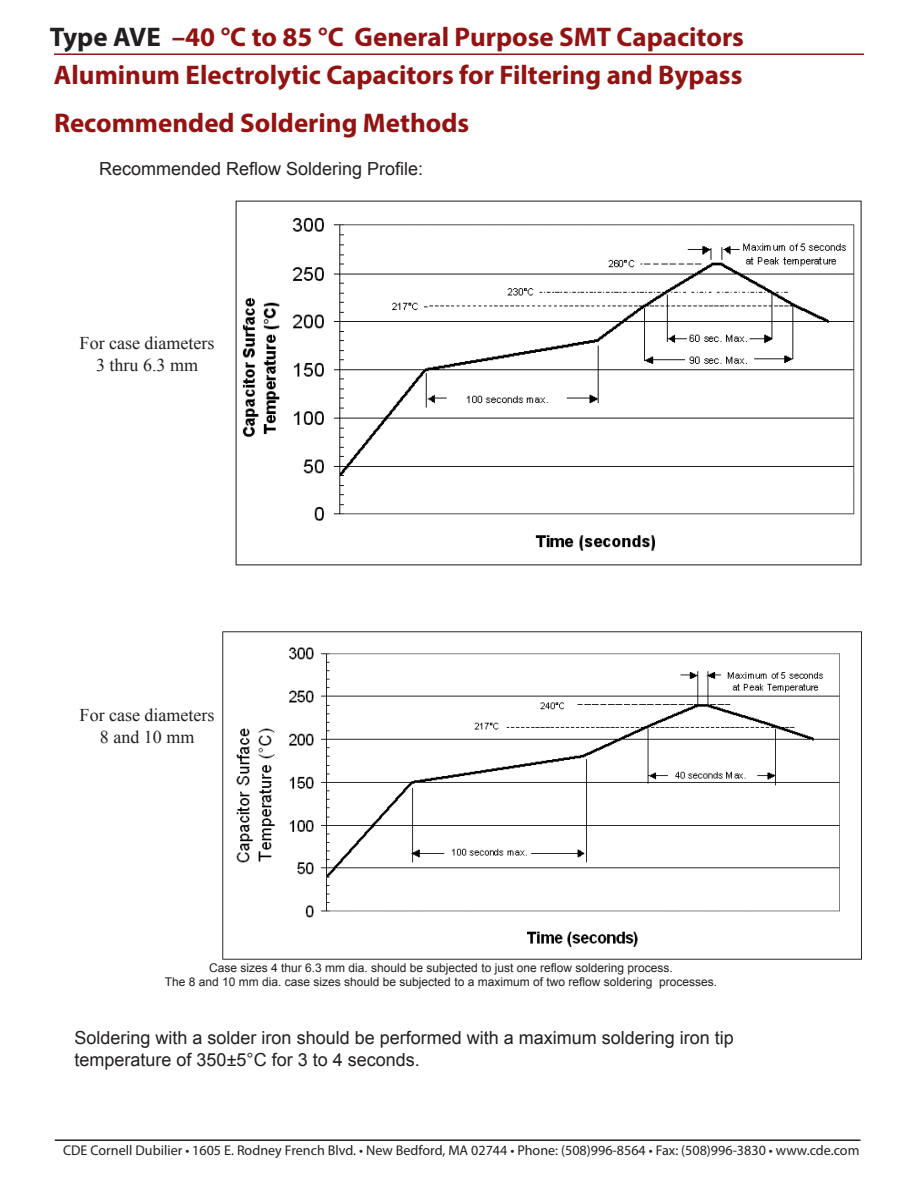
<style>
.page{position:relative;width:918px;height:1188px;background:#fff}
.page>*{position:absolute;margin:0;border:0;box-sizing:border-box;transform-origin:0 0}
.t1{font:700 27px/38.2px "Myriad Pro";color:#931312}
.t2{font:18px/21.6px "Arial";color:#231f20}
.t3{font:18px/21.6px "Times New Roman";color:#231f20;text-align:center}
.t4{font:14.1px "Myriad Pro";color:#231f20}
.t5{font:12px/14.4px "Arial";color:#231f20;text-align:center}
.s1{color:#231f20}
</style>
<div class="page">
<hr style="left:54px;top:53px;width:810px;height:2px;background:#931312">
<hr style="left:55px;top:1139px;width:806px;height:2px;background:#231f20">
<img style="left:222px;top:631px;width:640px;height:329px">
<img style="left:235px;top:200px;width:627px;height:366px">
<h1 class="t1" style="left:50px;top:17px;width:696px"><span class="s1">Type AVE</span> –40 °C to 85 °C General Purpose SMT Capacitors<br>Aluminum Electrolytic Capacitors for Filtering and Bypass</h1>
<h1 class="t1" style="left:54px;top:103px;width:417px">Recommended Soldering Methods</h1>
<h2 class="t2" style="left:99px;top:158px;width:326px">Recommended Reflow Soldering Profile:</h2>
<h2 class="t3" style="left:80px;top:332px;width:136px">For case diameters<br>3 thru 6.3 mm</h2>
<h2 class="t3" style="left:80px;top:704px;width:136px">For case diameters<br>8 and 10 mm</h2>
<p class="t5" style="left:165px;top:960px;width:554px">Case sizes 4 thur 6.3 mm dia. should be subjected to just one reflow soldering process.<br>The 8 and 10 mm dia. case sizes should be subjected to a maximum of two reflow soldering processes.</p>
<h2 class="t2" style="left:75px;top:1027px;width:661px">Soldering with a solder iron should be performed with a maximum soldering iron tip temperature of 350±5°C for 3 to 4 seconds.</h2>
<p class="t4" style="left:63px;top:1142px;width:798px">CDE Cornell Dubilier • 1605 E. Rodney French Blvd. • New Bedford, MA 02744 • Phone: (508)996-8564 • Fax: (508)996-3830 • www.cde.com</p>
</div>
